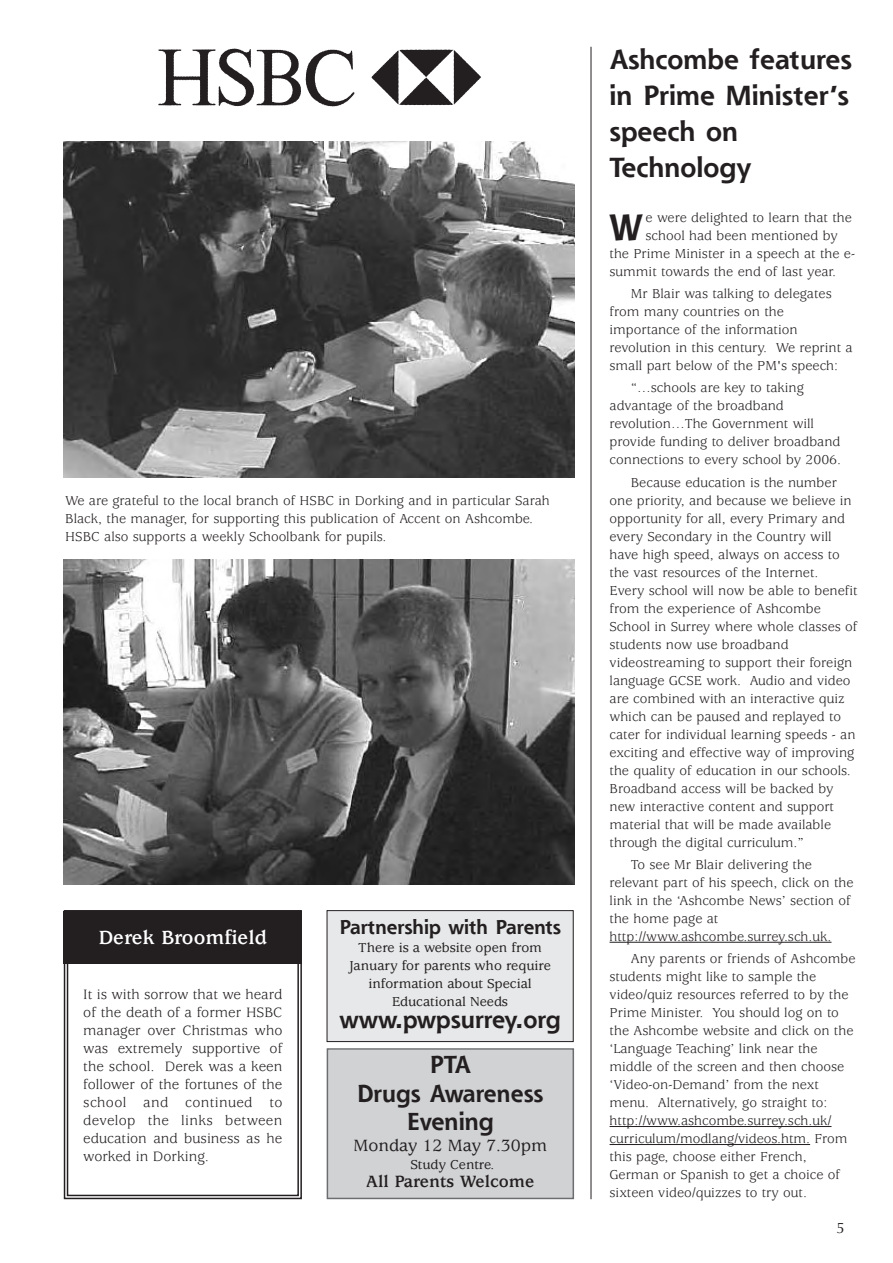
<style>
.page{position:relative;width:893px;height:1263px;background:#fff}
.page>*{position:absolute;margin:0;border:0;box-sizing:border-box;transform-origin:0 0}
.t1{font:700 35.85px "Shannon";color:#231f20}
.t2{font:700 27px/36px "Shannon";color:#231f20}
.t3{font:700 24px/28.8px "Shannon";color:#231f20;text-align:center}
.t4{font:700 21px "Usherwood";color:#fff}
.t5{font:700 19.5px "Shannon";color:#231f20}
.t6{font:500 18px "Usherwood";color:#231f20}
.t7{font:700 18px "Usherwood";color:#231f20}
.t8{font:15px/18px "Usherwood";color:#231f20;text-align:justify}
.t9{font:15px "Optima";color:#231f20}
.t10{font:14.25px/18px "Usherwood";color:#231f20}
.t11{font:500 14.25px/18px "Usherwood";color:#231f20;text-align:center}
</style>
<div class="page">
<hr style="left:610px;top:942px;width:221px;height:1px;background:#231f20">
<hr style="left:610px;top:1126px;width:221px;height:1px;background:#231f20">
<hr style="left:610px;top:1144px;width:200px;height:1px;background:#231f20">
<img style="left:64px;top:141px;width:510px;height:337px">
<img style="left:64px;top:560px;width:510px;height:324px">
<img style="left:158px;top:48px;width:323px;height:59px">
<div style="left:327px;top:911px;width:246px;height:130px;background:#e7e8e9"></div>
<div style="left:327px;top:910px;width:247px;height:132px;border:1px solid #231f20"></div>
<div style="left:63px;top:911px;width:238px;height:52px;background:#231f20"></div>
<div style="left:64px;top:910px;width:238px;height:289px;border:2px solid #231f20"></div>
<div style="left:67px;top:913px;width:232px;height:283px;border:2px solid #231f20"></div>
<hr style="left:591px;top:47px;width:1px;height:1152px;background:#231f20">
<div style="left:328px;top:1050px;width:245px;height:148px;background:#d1d2d4"></div>
<div style="left:327px;top:1048px;width:247px;height:151px;border:2px solid #6c6d70"></div>
<p class="t10" style="left:65px;top:492px;width:486px">We are grateful to the local branch of HSBC in Dorking and in particular Sarah<br>Black, the manager, for supporting this publication of Accent on Ashcombe.<br>HSBC also supports a weekly Schoolbank for pupils.</p>
<h3 class="t4" style="left:99px;top:929px;width:169px">Derek Broomfield</h3>
<p class="t8" style="left:83px;top:987px;width:201px">It is with sorrow that we heard of the death of a former HSBC manager over Christmas who was extremely supportive of the school. Derek was a keen follower of the fortunes of the school and continued to develop the links between education and business as he worked in Dorking.</p>
<h3 class="t5" style="left:339px;top:920px;width:223px">Partnership with Parents</h3>
<p class="t11" style="left:349px;top:939px;width:203px">There is a website open from<br>January for parents who require information about Special<br>Educational Needs</p>
<h3 class="t3" style="left:339px;top:1007px;width:223px">www.pwpsurrey.org</h3>
<h3 class="t3" style="left:357px;top:1052px;width:188px">PTA<br>Drugs Awareness<br>Evening</h3>
<p class="t6" style="left:353px;top:1139px;width:195px">Monday 12 May 7.30pm</p>
<p class="t11" style="left:410px;top:1157px;width:85px">Study Centre.</p>
<p class="t7" style="left:366px;top:1175px;width:170px">All Parents Welcome</p>
<h2 class="t2" style="left:610px;top:45px;width:244px">Ashcombe features in Prime Minister’s speech on<br>Technology</h2>
<h1 class="t1" style="left:610px;top:214px;width:35px">W</h1>
<p class="t10" style="left:646px;top:210px;width:208px">e were delighted to learn that the</p>
<p class="t10" style="left:646px;top:228px;width:194px">school had been mentioned by</p>
<p class="t10" style="left:610px;top:246px;width:247px">the Prime Minister in a speech at the e-</p>
<p class="t10" style="left:610px;top:264px;width:228px">summit towards the end of last year.</p>
<p class="t10" style="left:610px;top:286px;width:245px;text-indent:21px">Mr Blair was talking to delegates from many countries on the importance of the information revolution in this century. We reprint a small part below of the PM's speech:</p>
<p class="t10" style="left:610px;top:380px;width:233px;text-indent:21px">“…schools are key to taking advantage of the broadband revolution…The Government will provide funding to deliver broadband connections to every school by 2006.</p>
<p class="t10" style="left:610px;top:475px;width:249px;text-indent:21px">Because education is the number one priority, and because we believe in opportunity for all, every Primary and every Secondary in the Country will have high speed, always on access to the vast resources of the Internet.<br>Every school will now be able to benefit from the experience of Ashcombe School in Surrey where whole classes of students now use broadband videostreaming to support their foreign language GCSE work. Audio and video are combined with an interactive quiz which can be paused and replayed to cater for individual learning speeds - an exciting and effective way of improving the quality of education in our schools.<br>Broadband access will be backed by new interactive content and support material that will be made available through the digital curriculum.”</p>
<p class="t10" style="left:610px;top:857px;width:245px;text-indent:21px">To see Mr Blair delivering the relevant part of his speech, click on the link in the ‘Ashcombe News’ section of the home page at http://www.ashcombe.surrey.sch.uk.</p>
<p class="t10" style="left:610px;top:951px;width:247px;text-indent:21px">Any parents or friends of Ashcombe students might like to sample the video/quiz resources referred to by the Prime Minister. You should log on to the Ashcombe website and click on the ‘Language Teaching’ link near the middle of the screen and then choose ‘Video-on-Demand’ from the next menu. Alternatively, go straight to: http://www.ashcombe.surrey.sch.uk/ curriculum/modlang/videos.htm. From this page, choose either French, German or Spanish to get a choice of sixteen video/quizzes to try out.</p>
<p class="t9" style="left:836px;top:1222px;width:10px">5</p>
</div>
